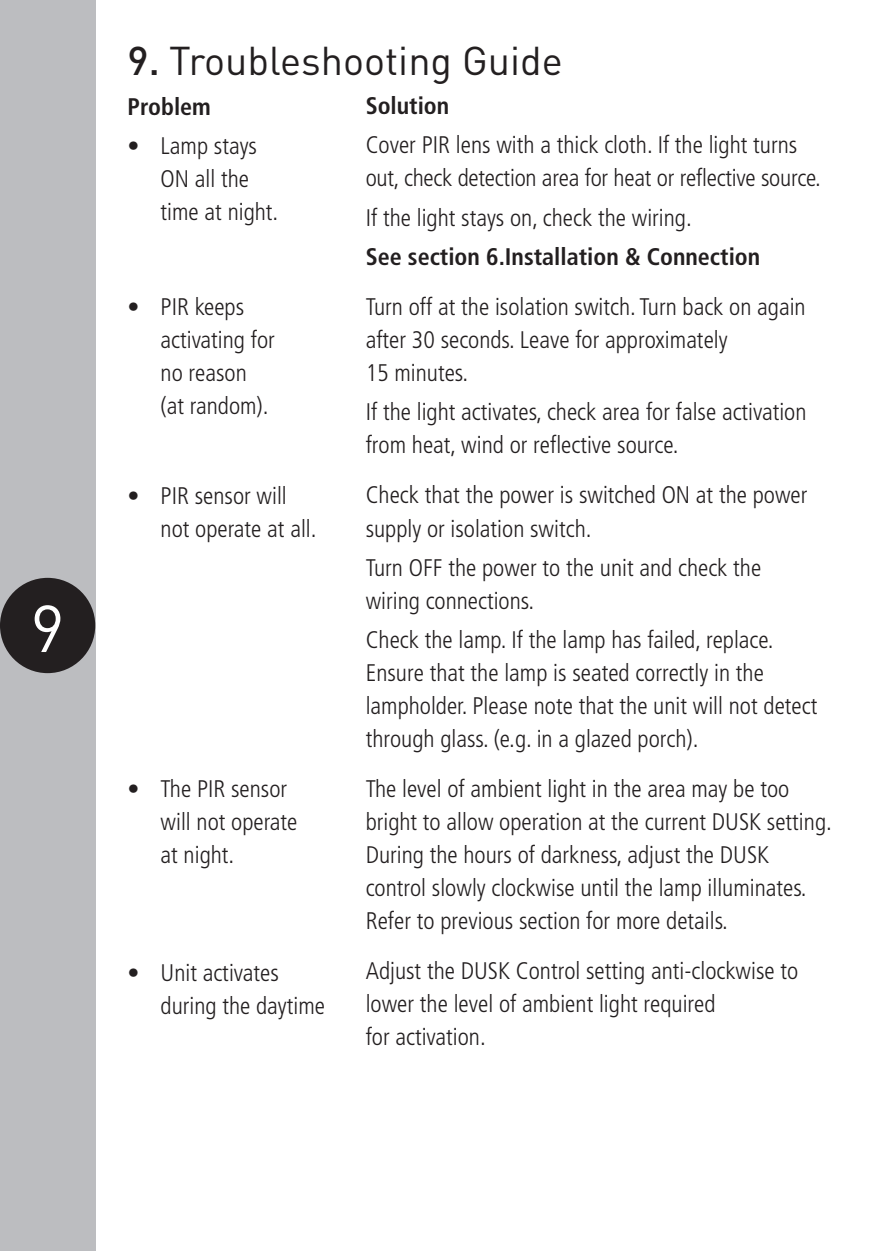
<style>
.page{position:relative;width:893px;height:1251px;background:#fff}
.page>*{position:absolute;margin:0;border:0;box-sizing:border-box;transform-origin:0 0}
.t1{font:65.1px "DIN";color:#fff}
.t2{font:39.6px "DIN";color:#231f20}
.t3{font:300 condensed 24px/33px "Frutiger LT";color:#231f20}
.t4{font:700 condensed 24px "Frutiger LT";color:#231f20}
.s1{font-weight:500}
</style>
<div class="page">
<div style="left:0;top:0;width:95px;height:1250px;background:#bcbdc0"></div>
<hr style="left:892px;top:0;width:1px;height:1250px;background:#bcbdc0">
<div style="left:0;top:577px;width:95px;height:96px;background:#231f20;border-radius:50%"></div>
<h1 class="t1" style="left:31px;top:587px;width:36px">9</h1>
<p class="t2" style="left:128px;top:36px;width:437px"><span class="s1">9.</span> Troubleshooting Guide</p>
<p class="t4" style="left:128px;top:92px;width:85px">Problem</p>
<p class="t3" style="left:161px;top:129px;width:119px;text-indent:-33px">• Lamp stays<br>ON all the time at night.</p>
<p class="t4" style="left:366px;top:92px;width:85px">Solution</p>
<p class="t3" style="left:366px;top:129px;width:457px">Cover PIR lens with a thick cloth. If the light turns out, check detection area for heat or reflective source.</p>
<p class="t3" style="left:366px;top:201px;width:328px">If the light stays on, check the wiring.</p>
<p class="t4" style="left:366px;top:242px;width:396px">See section 6.Installation &amp; Connection</p>
<p class="t3" style="left:366px;top:290px;width:441px">Turn off at the isolation switch. Turn back on again after 30 seconds. Leave for approximately<br>15 minutes.</p>
<p class="t3" style="left:366px;top:396px;width:442px">If the light activates, check area for false activation from heat, wind or reflective source.</p>
<p class="t3" style="left:366px;top:479px;width:443px">Check that the power is switched ON at the power supply or isolation switch.</p>
<p class="t3" style="left:366px;top:551px;width:397px">Turn OFF the power to the unit and check the wiring connections.</p>
<p class="t3" style="left:366px;top:623px;width:453px">Check the lamp. If the lamp has failed, replace.<br>Ensure that the lamp is seated correctly in the lampholder. Please note that the unit will not detect through glass. (e.g. in a glazed porch).</p>
<p class="t3" style="left:366px;top:772px;width:468px">The level of ambient light in the area may be too bright to allow operation at the current DUSK setting.<br>During the hours of darkness, adjust the DUSK control slowly clockwise until the lamp illuminates.<br>Refer to previous section for more details.</p>
<p class="t3" style="left:366px;top:954px;width:434px">Adjust the DUSK Control setting anti-clockwise to lower the level of ambient light required<br>for activation.</p>
<p class="t3" style="left:161px;top:291px;width:116px;text-indent:-33px">• PIR keeps activating for no reason (at random).</p>
<p class="t3" style="left:161px;top:479px;width:157px;text-indent:-33px">• PIR sensor will not operate at all.</p>
<p class="t3" style="left:161px;top:772px;width:138px;text-indent:-33px">• The PIR sensor will not operate at night.</p>
<p class="t3" style="left:161px;top:956px;width:166px;text-indent:-33px">• Unit activates during the daytime</p>
</div>
